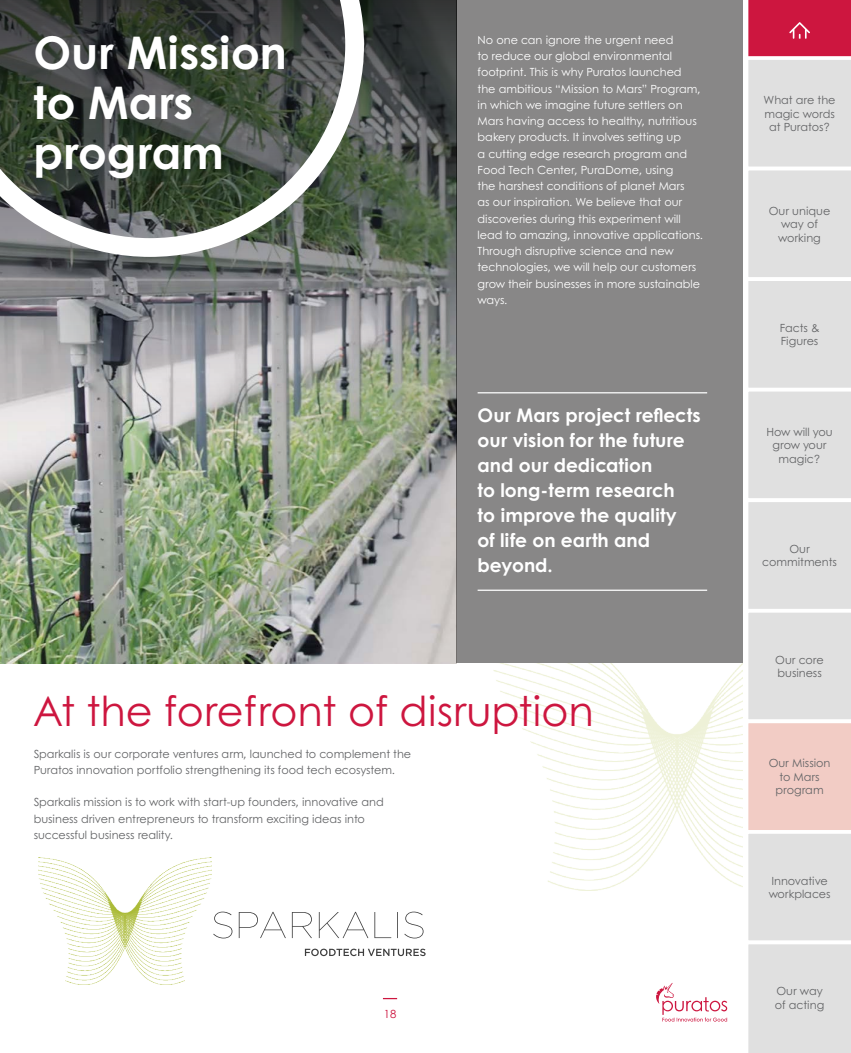
<style>
.page{position:relative;width:851px;height:1053px;background:#fff}
.page>*{position:absolute;margin:0;border:0;box-sizing:border-box;transform-origin:0 0}
.t1{font:700 45px/50px "Century Gothic";color:#fff}
.t2{font:41.25px "Century Gothic";color:#cd163f}
.t3{font:700 18.75px/25px "Century Gothic";color:#fff}
.t4{font:11.25px/16.2px "Century Gothic";color:#fff}
.t5{font:11.25px/13.5px "Century Gothic";color:#636466}
.t6{font:11.25px "Century Gothic";color:#cd163f}
</style>
<div class="page">
<img style="left:493px;top:663px;width:249px;height:227px">
<div style="left:456px;top:0;width:286px;height:663px;background:#888787"></div>
<svg style="left:305px;top:948px;width:120px;height:8px"></svg>
<img style="left:39px;top:857px;width:173px;height:127px">
<svg style="left:213px;top:911px;width:210px;height:27px"></svg>
<img style="left:0;top:516px;width:456px;height:147px">
<img style="left:0;top:0;width:456px;height:516px">
<svg style="left:0;top:0;width:364px;height:257px;background:#555d55"></svg>
<hr style="left:477px;top:392px;width:230px;height:1px;background:#fff">
<hr style="left:477px;top:589px;width:230px;height:2px;background:#fff">
<svg style="left:383px;top:998px;width:14px;height:1px"></svg>
<svg style="left:656px;top:983px;width:71px;height:38px"></svg>
<div style="left:748px;top:0;width:102px;height:56px;background:#cd163f"></div>
<svg style="left:789px;top:22px;width:20px;height:17px"></svg>
<svg style="left:748px;top:56px;width:102px;height:996px;background:#e3dfde"></svg>
<h1 class="t1" style="left:33px;top:26px;width:255px">Our Mission to Mars program</h1>
<p class="t4" style="left:477px;top:31px;width:227px">No one can ignore the urgent need<br>to reduce our global environmental footprint. This is why Puratos launched<br>the ambitious “Mission to Mars” Program, in which we imagine future settlers on Mars having access to healthy, nutritious bakery products. It involves setting up<br>a cutting edge research program and Food Tech Center, PuraDome, using<br>the harshest conditions of planet Mars<br>as our inspiration. We believe that our discoveries during this experiment will lead to amazing, innovative applications.<br>Through disruptive science and new technologies, we will help our customers grow their businesses in more sustainable ways.</p>
<h3 class="t3" style="left:477px;top:402px;width:224px">Our Mars project reflects our vision for the future and our dedication<br>to long-term research<br>to improve the quality<br>of life on earth and beyond.</h3>
<h2 class="t2" style="left:34px;top:685px;width:561px">At the forefront of disruption</h2>
<p class="t5" style="left:34px;top:745px;width:379px;line-height:16.2px">Sparkalis is our corporate ventures arm, launched to complement the<br>Puratos innovation portfolio strengthening its food tech ecosystem.</p>
<p class="t5" style="left:34px;top:793px;width:351px;line-height:16.2px">Sparkalis mission is to work with start-up founders, innovative and business driven entrepreneurs to transform exciting ideas into successful business reality.</p>
<p class="t6" style="left:383px;top:1006px;width:14px">18</p>
<p class="t5" style="left:763px;top:93px;width:74px;text-align:center">What are the magic words at Puratos?</p>
<p class="t5" style="left:768px;top:203px;width:63px;text-align:center">Our unique way of working</p>
<p class="t5" style="left:779px;top:321px;width:41px">Facts &amp;<br>Figures</p>
<p class="t5" style="left:766px;top:424px;width:68px;text-align:center">How will you grow your magic?</p>
<p class="t5" style="left:762px;top:542px;width:76px;text-align:center">Our commitments</p>
<p class="t5" style="left:775px;top:652px;width:50px">Our core business</p>
<p class="t5" style="left:768px;top:756px;width:63px;text-align:center">Our Mission to Mars program</p>
<p class="t5" style="left:768px;top:873px;width:63px">Innovative workplaces</p>
<p class="t5" style="left:774px;top:984px;width:51px">Our way of acting</p>
</div>
